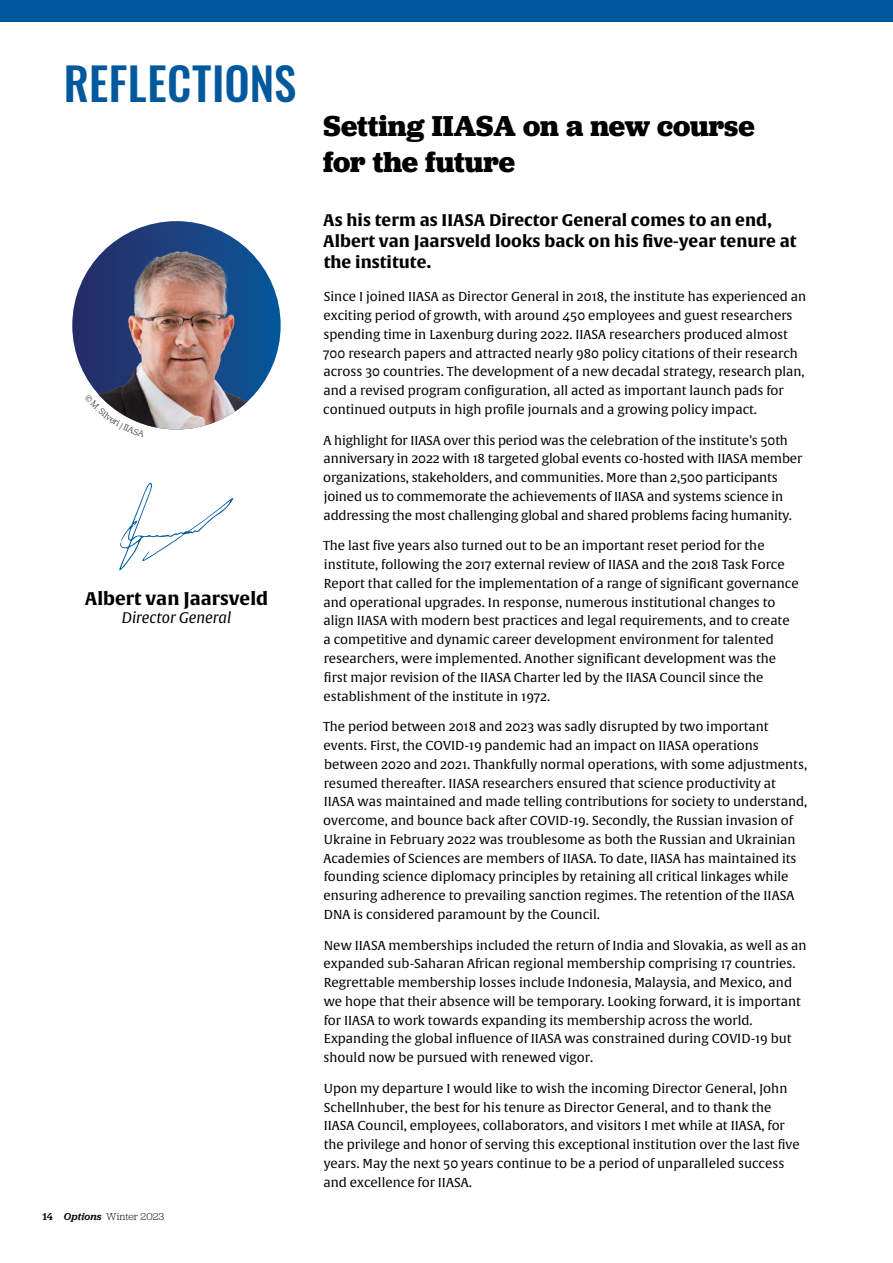
<style>
.page{position:relative;width:893px;height:1263px;background:#fff}
.page>*{position:absolute;margin:0;border:0;box-sizing:border-box;transform-origin:0 0}
.t1{font:500 45px "Oswald";letter-spacing:.01em;color:#00589d}
.t2{font:700 30px/36px "Jubilat";letter-spacing:-.005em;color:#000}
.t3{font:700 18px "Alverata";color:#000}
.t4{font:700 16.5px/21px "Alverata";color:#000}
.t5{font:italic 15px "Alverata";color:#000}
.t6{font:12.75px/18.8px "Alverata";color:#000}
.t7{font:300 10.5px "Jubilat";letter-spacing:.01em;color:#000}
.s1{font-weight:500}
.s2{font-weight:500;font-style:italic}
</style>
<div class="page">
<svg style="left:72px;top:221px;width:209px;height:208px"></svg>
<img style="left:96px;top:238px;width:177px;height:191px">
<svg style="left:119px;top:482px;width:114px;height:88px"></svg>
<div style="left:0;top:0;width:893px;height:21px;background:#00589d"></div>
<svg style="left:96px;top:394px;width:49px;height:35px"></svg>
<h1 class="t1" style="left:64px;top:44px;width:234px">REFLECTIONS</h1>
<h3 class="t3" style="left:85px;top:588px;width:185px">Albert van Jaarsveld</h3>
<p class="t5" style="left:122px;top:609px;width:111px">Director General</p>
<p class="t7" style="left:43px;top:1210px;width:123px"><span class="s1">14</span> <span class="s2">Options</span> Winter 2023</p>
<h2 class="t2" style="left:323px;top:107px;width:433px">Setting IIASA on a new course for the future</h2>
<p class="t4" style="left:323px;top:210px;width:475px">As his term as IIASA Director General comes to an end,<br>Albert van Jaarsveld looks back on his five-year tenure at the institute.</p>
<p class="t6" style="left:323px;top:288px;width:485px">Since I joined IIASA as Director General in 2018, the institute has experienced an exciting period of growth, with around 450 employees and guest researchers spending time in Laxenburg during 2022. IIASA researchers produced almost 700 research papers and attracted nearly 980 policy citations of their research across 30 countries. The development of a new decadal strategy, research plan, and a revised program configuration, all acted as important launch pads for continued outputs in high profile journals and a growing policy impact.</p>
<p class="t6" style="left:323px;top:431px;width:481px">A highlight for IIASA over this period was the celebration of the institute’s 50th anniversary in 2022 with 18 targeted global events co-hosted with IIASA member organizations, stakeholders, and communities. More than 2,500 participants joined us to commemorate the achievements of IIASA and systems science in addressing the most challenging global and shared problems facing humanity.</p>
<p class="t6" style="left:323px;top:537px;width:477px">The last five years also turned out to be an important reset period for the institute, following the 2017 external review of IIASA and the 2018 Task Force Report that called for the implementation of a range of significant governance and operational upgrades. In response, numerous institutional changes to align IIASA with modern best practices and legal requirements, and to create a competitive and dynamic career development environment for talented researchers, were implemented. Another significant development was the first major revision of the IIASA Charter led by the IIASA Council since the establishment of the institute in 1972.</p>
<p class="t6" style="left:323px;top:718px;width:486px">The period between 2018 and 2023 was sadly disrupted by two important events. First, the COVID-19 pandemic had an impact on IIASA operations between 2020 and 2021. Thankfully normal operations, with some adjustments, resumed thereafter. IIASA researchers ensured that science productivity at IIASA was maintained and made telling contributions for society to understand, overcome, and bounce back after COVID-19. Secondly, the Russian invasion of Ukraine in February 2022 was troublesome as both the Russian and Ukrainian Academies of Sciences are members of IIASA. To date, IIASA has maintained its founding science diplomacy principles by retaining all critical linkages while ensuring adherence to prevailing sanction regimes. The retention of the IIASA DNA is considered paramount by the Council.</p>
<p class="t6" style="left:323px;top:936px;width:485px">New IIASA memberships included the return of India and Slovakia, as well as an expanded sub-Saharan African regional membership comprising 17 countries.<br>Regrettable membership losses include Indonesia, Malaysia, and Mexico, and we hope that their absence will be temporary. Looking forward, it is important for IIASA to work towards expanding its membership across the world.<br>Expanding the global influence of IIASA was constrained during COVID-19 but should now be pursued with renewed vigor.</p>
<p class="t6" style="left:323px;top:1079px;width:478px">Upon my departure I would like to wish the incoming Director General, John Schellnhuber, the best for his tenure as Director General, and to thank the IIASA Council, employees, collaborators, and visitors I met while at IIASA, for the privilege and honor of serving this exceptional institution over the last five years. May the next 50 years continue to be a period of unparalleled success and excellence for IIASA.</p>
</div>
